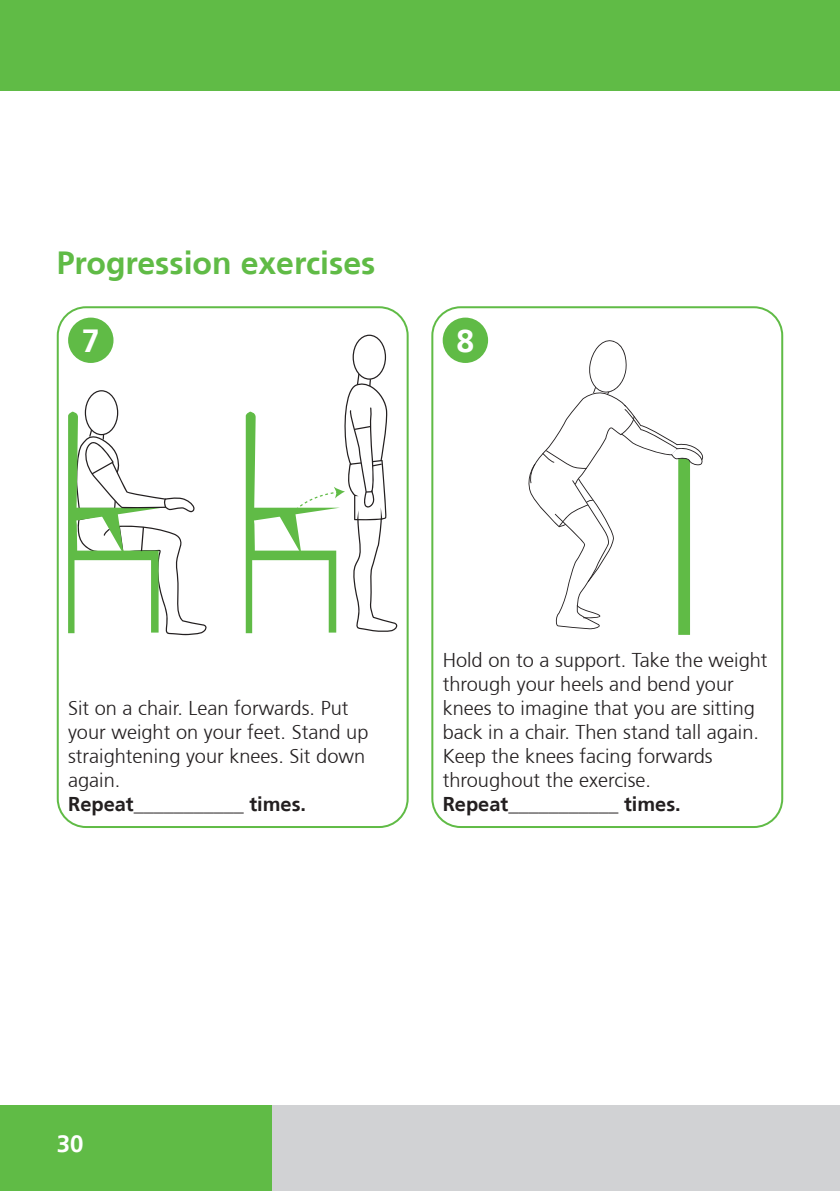
<style>
.page{position:relative;width:840px;height:1191px;background:#fff}
.page>*{position:absolute;margin:0;border:0;box-sizing:border-box;transform-origin:0 0}
.t1{font:700 32px "Frutiger 65";color:#60bb46}
.t2{font:700 32px "Frutiger 65";color:#fff}
.t3{font:700 24px "Frutiger 65";color:#fff}
.t4{font:300 20px/24px "Frutiger 45";color:#231f20}
.t5{font:700 20px "Frutiger 65";color:#231f20}
</style>
<div class="page">
<div style="left:0;top:0;width:839px;height:91px;background:#60bb46"></div>
<div style="left:0;top:1106px;width:272px;height:85px;background:#60bb46"></div>
<div style="left:272px;top:1106px;width:567px;height:85px;background:#d1d2d4"></div>
<div style="left:57px;top:306px;width:351px;height:522px;border:2px solid #60bb46;border-radius:28px"></div>
<div style="left:431px;top:306px;width:351px;height:522px;border:2px solid #60bb46;border-radius:28px"></div>
<div style="left:68px;top:317px;width:45px;height:46px;background:#60bb46;border-radius:50%"></div>
<div style="left:442px;top:317px;width:46px;height:46px;background:#60bb46;border-radius:50%"></div>
<svg style="left:245px;top:335px;width:152px;height:298px"></svg>
<svg style="left:68px;top:390px;width:139px;height:245px"></svg>
<svg style="left:528px;top:340px;width:175px;height:295px"></svg>
<h1 class="t1" style="left:57px;top:244px;width:320px">Progression exercises</h1>
<h1 class="t2" style="left:82px;top:322px;width:19px">7</h1>
<h1 class="t2" style="left:456px;top:322px;width:19px">8</h1>
<p class="t4" style="left:68px;top:696px;width:302px">Sit on a chair. Lean forwards. Put your weight on your feet. Stand up straightening your knees. Sit down again.</p>
<p class="t5" style="left:68px;top:792px;width:239px">Repeat___________ times.</p>
<p class="t4" style="left:442px;top:648px;width:326px">Hold on to a support. Take the weight through your heels and bend your knees to imagine that you are sitting back in a chair. Then stand tall again.<br>Keep the knees facing forwards throughout the exercise.</p>
<p class="t5" style="left:442px;top:792px;width:239px">Repeat___________ times.</p>
<p class="t3" style="left:57px;top:1129px;width:28px">30</p>
</div>
